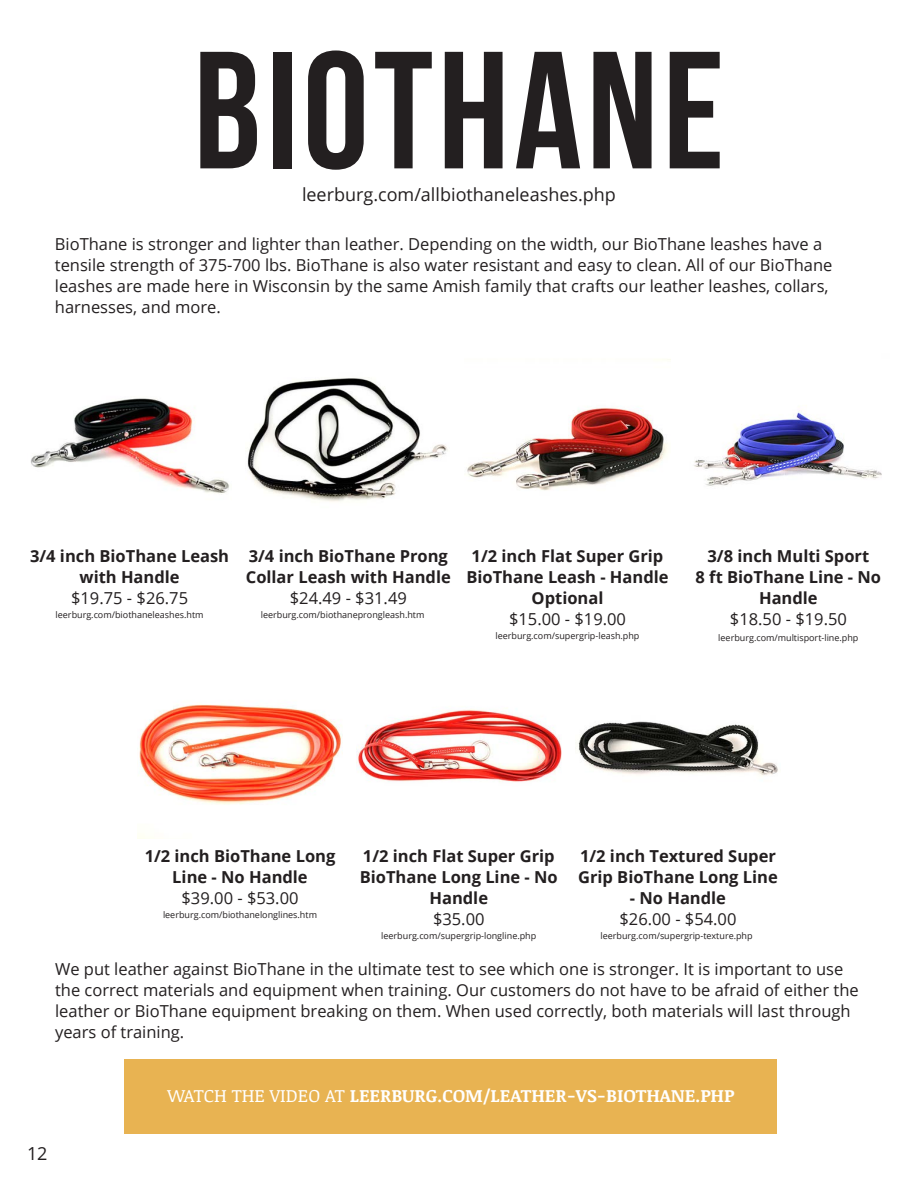
<style>
.page{position:relative;width:918px;height:1188px;background:#fff}
.page>*{position:absolute;margin:0;border:0;box-sizing:border-box;transform-origin:0 0}
.t1{font:700 166.5px "Bebas Neue";letter-spacing:.03em;color:#231f20}
.t2{font:700 18px "Noticia Text";color:#fff}
.t3{font:18px "Open Sans";color:#231f20}
.t4{font:16.5px/21px "Open Sans";color:#231f20}
.t5{font:700 16.5px/21px "Open Sans";color:#231f20;text-align:center}
.t6{font:9px "Open Sans";color:#231f20}
.s1{font-weight:400}
</style>
<div class="page">
<div style="left:125px;top:1060px;width:652px;height:74px;background:#e8b352"></div>
<img style="left:467px;top:359px;width:203px;height:132px">
<img style="left:247px;top:378px;width:201px;height:124px">
<img style="left:30px;top:398px;width:200px;height:96px">
<img style="left:137px;top:704px;width:206px;height:135px">
<img style="left:356px;top:709px;width:205px;height:73px">
<img style="left:578px;top:721px;width:200px;height:55px">
<img style="left:694px;top:411px;width:188px;height:75px">
<h1 class="t1" style="left:194px;top:20px;width:532px">BIOTHANE</h1>
<p class="t3" style="left:302px;top:182px;width:315px">leerburg.com/allbiothaneleashes.php</p>
<p class="t4" style="left:55px;top:233px;width:779px">BioThane is stronger and lighter than leather. Depending on the width, our BioThane leashes have a tensile strength of 375-700 lbs. BioThane is also water resistant and easy to clean. All of our BioThane leashes are made here in Wisconsin by the same Amish family that crafts our leather leashes, collars, harnesses, and more.</p>
<p class="t5" style="left:30px;top:545px;width:201px">3/4 inch BioThane Leash with Handle</p>
<p class="t4" style="left:71px;top:587px;width:119px">$19.75 - $26.75</p>
<p class="t6" style="left:56px;top:609px;width:149px">leerburg.com/biothaneleashes.htm</p>
<p class="t5" style="left:246px;top:545px;width:207px;text-align:left">3/4 inch BioThane Prong<br>Collar Leash with Handle</p>
<p class="t4" style="left:290px;top:587px;width:119px">$24.49 - $31.49</p>
<p class="t6" style="left:261px;top:609px;width:165px">leerburg.com/biothaneprongleash.htm</p>
<p class="t5" style="left:466px;top:545px;width:204px">1/2 inch Flat Super Grip<br>BioThane Leash - Handle<br>Optional</p>
<p class="t4" style="left:509px;top:608px;width:119px">$15.00 - $19.00</p>
<p class="t6" style="left:496px;top:630px;width:145px">leerburg.com/supergrip-leash.php</p>
<p class="t5" style="left:696px;top:545px;width:187px">3/8 inch Multi Sport<br>8 ft BioThane Line - No<br>Handle</p>
<p class="t4" style="left:730px;top:608px;width:119px">$18.50 - $19.50</p>
<p class="t6" style="left:718px;top:632px;width:142px">leerburg.com/multisport-line.php</p>
<p class="t5" style="left:145px;top:845px;width:192px">1/2 inch BioThane Long<br>Line - No Handle</p>
<p class="t4" style="left:182px;top:887px;width:119px">$39.00 - $53.00</p>
<p class="t6" style="left:163px;top:909px;width:156px">leerburg.com/biothanelonglines.htm</p>
<p class="t5" style="left:360px;top:845px;width:200px">1/2 inch Flat Super Grip<br>BioThane Long Line - No<br>Handle</p>
<p class="t4" style="left:433px;top:908px;width:53px">$35.00</p>
<p class="t6" style="left:381px;top:930px;width:157px">leerburg.com/supergrip-longline.php</p>
<p class="t5" style="left:578px;top:845px;width:201px;text-align:left">1/2 inch Textured Super<br>Grip BioThane Long Line</p>
<p class="t5" style="left:630px;top:887px;width:98px">- No Handle</p>
<p class="t4" style="left:619px;top:908px;width:119px">$26.00 - $54.00</p>
<p class="t6" style="left:601px;top:930px;width:154px">leerburg.com/supergrip-texture.php</p>
<p class="t4" style="left:55px;top:958px;width:805px">We put leather against BioThane in the ultimate test to see which one is stronger. It is important to use the correct materials and equipment when training. Our customers do not have to be afraid of either the leather or BioThane equipment breaking on them. When used correctly, both materials will last through years of training.</p>
<p class="t3" style="left:27px;top:1141px;width:22px">12</p>
<p class="t2" style="left:167px;top:1082px;width:569px"><span class="s1">WATCH THE VIDEO AT</span> LEERBURG.COM/LEATHER-VS-BIOTHANE.PHP</p>
</div>
